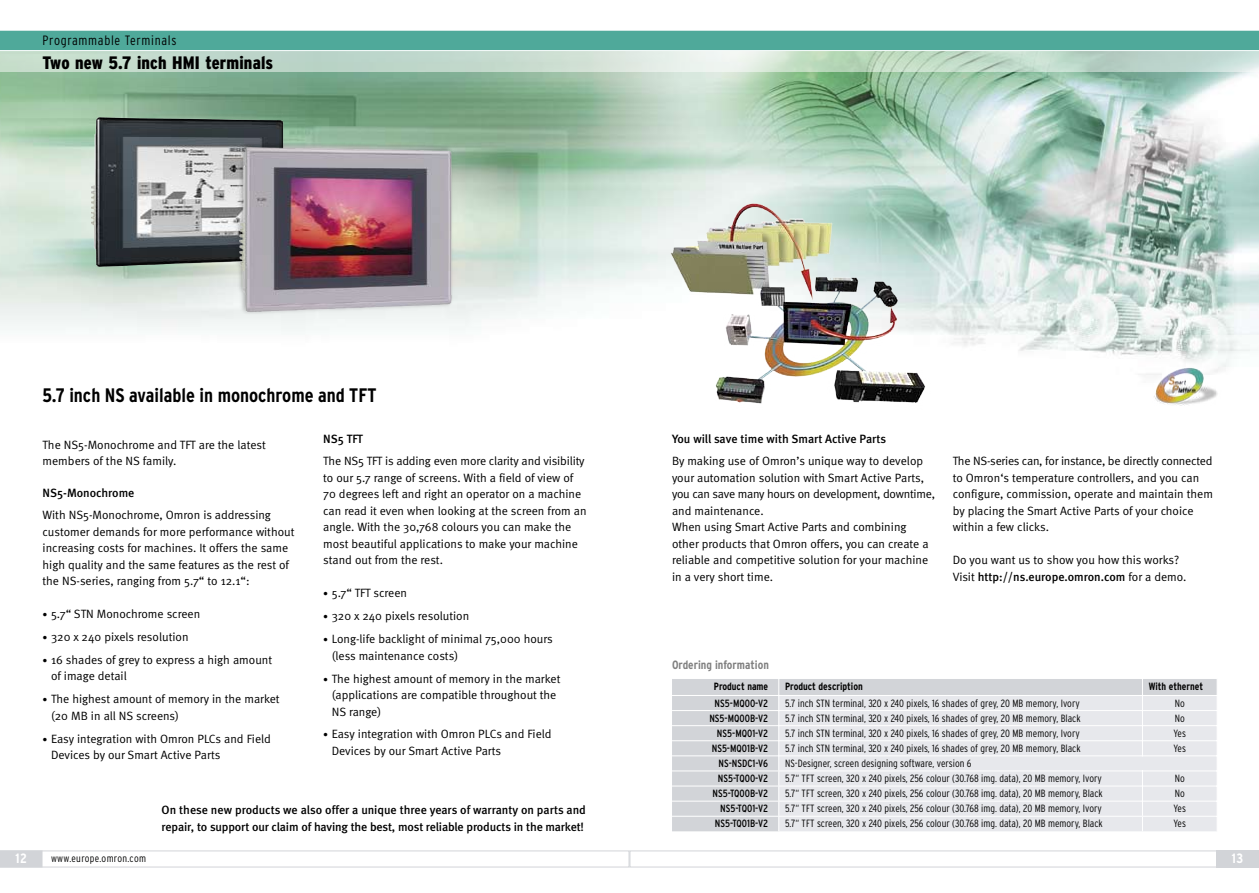
<style>
.page{position:relative;width:1259px;height:893px;background:#fff}
.page>*{position:absolute;margin:0;border:0;box-sizing:border-box;transform-origin:0 0}
.t1{font:700 condensed 19.5px "Interstate";color:#000}
.t2{font:900 condensed 18px "Interstate";letter-spacing:.01em;color:#000}
.t3{font:300 condensed 13.5px "Interstate";letter-spacing:.05em;color:#000}
.t4{font:700 condensed 13.5px "Interstate";color:#fff}
.t5{font:12px/16.5px "Meta Normal";color:#000}
.t6{font:500 12px/16.5px "Meta";letter-spacing:-.005em;color:#000}
.t7{font:700 condensed 12px "Interstate";color:#808080}
.t8{font:300 condensed 10.5px "Interstate";color:#000}
.t9{font:condensed 10.5px "Interstate";color:#000}
.t10{font:700 condensed 10.5px "Interstate";color:#000}
.t11{font:300 condensed 10.5px "Interstate";letter-spacing:.03em;color:#000}
.s1{font-size:9.75px}
.s2{font-family:"Meta Normal";font-weight:400}
</style>
<div class="page">
<img style="left:0;top:72px;width:1259px;height:303px">
<svg style="left:0;top:51px;width:1259px;height:21px;background:#c6dbce"></svg>
<img style="left:653px;top:195px;width:278px;height:209px">
<img style="left:85px;top:113px;width:205px;height:173px">
<img style="left:233px;top:143px;width:227px;height:191px">
<svg style="left:0;top:30px;width:1259px;height:21px;background:#5cafa1"></svg>
<img style="left:1152px;top:367px;width:70px;height:39px">
<svg style="left:672px;top:679px;width:545px;height:152px;background:#e2e4e7"></svg>
<svg style="left:0;top:850px;width:1259px;height:17px"></svg>
<p class="t3" style="left:43px;top:33px;width:136px">Programmable Terminals</p>
<h2 class="t2" style="left:43px;top:52px;width:232px">Two new 5.7 inch HMI terminals</h2>
<h1 class="t1" style="left:43px;top:384px;width:335px">5.7 inch NS available in monochrome and TFT</h1>
<p class="t5" style="left:43px;top:436px;width:225px">The NS5-Monochrome and TFT are the latest members of the NS family.</p>
<p class="t6" style="left:43px;top:484px;width:93px">NS5-Monochrome</p>
<p class="t5" style="left:43px;top:506px;width:253px">With NS5-Monochrome, Omron is addressing customer demands for more performance without increasing costs for machines. It offers the same high quality and the same features as the rest of the NS-series, ranging from 5.7“ to 12.1“:</p>
<p class="t5" style="left:43px;top:605px;width:159px"><span class="s1">•</span> 5.7“ STN Monochrome screen</p>
<p class="t5" style="left:43px;top:628px;width:148px"><span class="s1">•</span> 320 x 240 pixels resolution</p>
<p class="t5" style="left:51px;top:651px;width:222px;text-indent:-9px"><span class="s1">•</span> 16 shades of grey to express a high amount of image detail</p>
<p class="t5" style="left:51px;top:691px;width:230px;text-indent:-9px"><span class="s1">•</span> The highest amount of memory in the market (20 MB in all NS screens)</p>
<p class="t5" style="left:51px;top:730px;width:221px;text-indent:-9px"><span class="s1">•</span> Easy integration with Omron PLCs and Field<br>Devices by our Smart Active Parts</p>
<p class="t6" style="left:323px;top:431px;width:41px">NS5 TFT</p>
<p class="t5" style="left:323px;top:453px;width:265px">The NS5 TFT is adding even more clarity and visibility to our 5.7 range of screens. With a field of view of 70 degrees left and right an operator on a machine can read it even when looking at the screen from an angle. With the 30,768 colours you can make the most beautiful applications to make your machine stand out from the rest.</p>
<p class="t5" style="left:323px;top:585px;width:85px"><span class="s1">•</span> 5.7“ TFT screen</p>
<p class="t5" style="left:323px;top:608px;width:148px"><span class="s1">•</span> 320 x 240 pixels resolution</p>
<p class="t5" style="left:332px;top:631px;width:222px;text-indent:-9px"><span class="s1">•</span> Long-life backlight of minimal 75,000 hours (less maintenance costs)</p>
<p class="t5" style="left:332px;top:670px;width:230px;text-indent:-9px"><span class="s1">•</span> The highest amount of memory in the market (applications are compatible throughout the<br>NS range)</p>
<p class="t5" style="left:332px;top:726px;width:221px;text-indent:-9px"><span class="s1">•</span> Easy integration with Omron PLCs and Field<br>Devices by our Smart Active Parts</p>
<p class="t6" style="left:162px;top:802px;width:426px">On these new products we also offer a unique three years of warranty on parts and repair, to support our claim of having the best, most reliable products in the market!</p>
<p class="t6" style="left:672px;top:431px;width:216px">You will save time with Smart Active Parts</p>
<p class="t5" style="left:672px;top:453px;width:264px">By making use of Omron’s unique way to develop your automation solution with Smart Active Parts, you can save many hours on development, downtime, and maintenance.<br>When using Smart Active Parts and combining other products that Omron offers, you can create a reliable and competitive solution for your machine in a very short time.</p>
<p class="t5" style="left:952px;top:453px;width:262px">The NS-series can, for instance, be directly connected to Omron‘s temperature controllers, and you can configure, commission, operate and maintain them by placing the Smart Active Parts of your choice within a few clicks.</p>
<p class="t5" style="left:952px;top:552px;width:228px">Do you want us to show you how this works?</p>
<p class="t6" style="left:952px;top:568px;width:235px"><span class="s2">Visit</span> http://ns.europe.omron.com <span class="s2">for a demo.</span></p>
<p class="t7" style="left:672px;top:658px;width:98px">Ordering information</p>
<p class="t10" style="left:714px;top:681px;width:56px">Product name</p>
<p class="t10" style="left:785px;top:681px;width:79px">Product description</p>
<p class="t10" style="left:1148px;top:681px;width:56px">With ethernet</p>
<p class="t9" style="left:714px;top:697px;width:55px">NS5-MQ00-V2</p>
<p class="t8" style="left:785px;top:697px;width:296px">5.7 inch STN terminal, 320 x 240 pixels, 16 shades of grey, 20 MB memory, Ivory</p>
<p class="t8" style="left:1174px;top:697px;width:12px">No</p>
<p class="t9" style="left:709px;top:712px;width:60px">NS5-MQ00B-V2</p>
<p class="t8" style="left:785px;top:712px;width:297px">5.7 inch STN terminal, 320 x 240 pixels, 16 shades of grey, 20 MB memory, Black</p>
<p class="t8" style="left:1174px;top:712px;width:12px">No</p>
<p class="t9" style="left:717px;top:727px;width:53px">NS5-MQ01-V2</p>
<p class="t8" style="left:785px;top:727px;width:296px">5.7 inch STN terminal, 320 x 240 pixels, 16 shades of grey, 20 MB memory, Ivory</p>
<p class="t8" style="left:1173px;top:727px;width:14px">Yes</p>
<p class="t9" style="left:712px;top:742px;width:58px">NS5-MQ01B-V2</p>
<p class="t8" style="left:785px;top:742px;width:297px">5.7 inch STN terminal, 320 x 240 pixels, 16 shades of grey, 20 MB memory, Black</p>
<p class="t8" style="left:1173px;top:742px;width:14px">Yes</p>
<p class="t9" style="left:718px;top:757px;width:51px">NS-NSDC1-V6</p>
<p class="t8" style="left:785px;top:757px;width:188px">NS-Designer, screen designing software, version 6</p>
<p class="t9" style="left:718px;top:772px;width:52px">NS5-TQ00-V2</p>
<p class="t8" style="left:785px;top:772px;width:318px">5.7“ TFT screen, 320 x 240 pixels, 256 colour (30.768 img. data), 20 MB memory, Ivory</p>
<p class="t8" style="left:1174px;top:772px;width:12px">No</p>
<p class="t9" style="left:712px;top:788px;width:57px">NS5-TQ00B-V2</p>
<p class="t8" style="left:785px;top:788px;width:319px">5.7“ TFT screen, 320 x 240 pixels, 256 colour (30.768 img. data), 20 MB memory, Black</p>
<p class="t8" style="left:1174px;top:788px;width:12px">No</p>
<p class="t9" style="left:720px;top:803px;width:49px">NS5-TQ01-V2</p>
<p class="t8" style="left:785px;top:803px;width:318px">5.7“ TFT screen, 320 x 240 pixels, 256 colour (30.768 img. data), 20 MB memory, Ivory</p>
<p class="t8" style="left:1173px;top:803px;width:14px">Yes</p>
<p class="t9" style="left:715px;top:818px;width:55px">NS5-TQ01B-V2</p>
<p class="t8" style="left:785px;top:818px;width:319px">5.7“ TFT screen, 320 x 240 pixels, 256 colour (30.768 img. data), 20 MB memory, Black</p>
<p class="t8" style="left:1173px;top:818px;width:14px">Yes</p>
<p class="t4" style="left:15px;top:851px;width:13px">12</p>
<p class="t11" style="left:51px;top:852px;width:96px">www.europe.omron.com</p>
<p class="t4" style="left:1232px;top:851px;width:13px">13</p>
</div>
